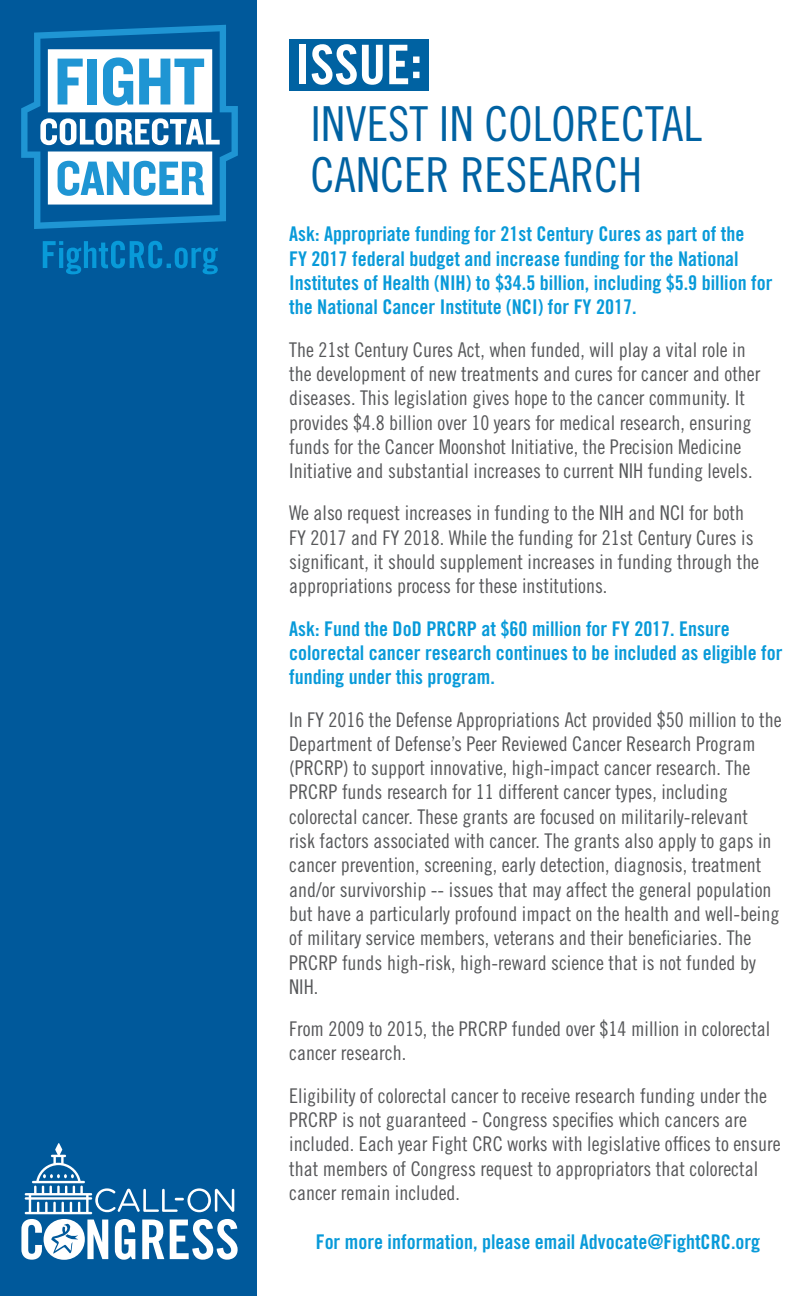
<style>
.page{position:relative;width:810px;height:1296px;background:#fff}
.page>*{position:absolute;margin:0;border:0;box-sizing:border-box;transform-origin:0 0}
.t1{font:54.68px "Trade Gothic LT Std Bd Cn 20";color:#fff}
.t2{font:48.15px/50.9px "Trade Gothic LT Std Cn 18";color:#0062a2}
.t3{font:20.25px/24.3px "Trade Gothic LT Std Cn 18";color:#57585a}
.t4{font:20.25px/24.3px "Trade Gothic LT Std Bd Cn 20";color:#089ad9}
</style>
<div class="page">
<div style="left:0;top:0;width:257px;height:1296px;background:#00599b"></div>
<svg style="left:21px;top:1143px;width:217px;height:117px"></svg>
<div style="left:289px;top:40px;width:139px;height:51px;background:#0062a2"></div>
<svg style="left:21px;top:25px;width:217px;height:204px"></svg>
<svg style="left:28px;top:31px;width:204px;height:191px"></svg>
<svg style="left:43px;top:241px;width:175px;height:33px"></svg>
<p class="t1" style="left:295px;top:32px;width:129px">ISSUE:</p>
<p class="t2" style="left:311px;top:98px;width:393px">INVEST IN COLORECTAL<br>CANCER RESEARCH</p>
<p class="t4" style="left:289px;top:222px;width:485px">Ask: Appropriate funding for 21st Century Cures as part of the<br>FY 2017 federal budget and increase funding for the National Institutes of Health (NIH) to $34.5 billion, including $5.9 billion for the National Cancer Institute (NCI) for FY 2017.</p>
<p class="t3" style="left:289px;top:337px;width:473px">The 21st Century Cures Act, when funded, will play a vital role in the development of new treatments and cures for cancer and other diseases. This legislation gives hope to the cancer community. It provides $4.8 billion over 10 years for medical research, ensuring funds for the Cancer Moonshot Initiative, the Precision Medicine Initiative and substantial increases to current NIH funding levels.</p>
<p class="t3" style="left:289px;top:501px;width:472px">We also request increases in funding to the NIH and NCI for both FY 2017 and FY 2018. While the funding for 21st Century Cures is significant, it should supplement increases in funding through the appropriations process for these institutions.</p>
<p class="t4" style="left:289px;top:616px;width:495px">Ask: Fund the DoD PRCRP at $60 million for FY 2017. Ensure colorectal cancer research continues to be included as eligible for funding under this program.</p>
<p class="t3" style="left:289px;top:707px;width:494px">In FY 2016 the Defense Appropriations Act provided $50 million to the Department of Defense’s Peer Reviewed Cancer Research Program (PRCRP) to support innovative, high-impact cancer research. The PRCRP funds research for 11 different cancer types, including colorectal cancer. These grants are focused on militarily-relevant<br>risk factors associated with cancer. The grants also apply to gaps in cancer prevention, screening, early detection, diagnosis, treatment and/or survivorship -- issues that may affect the general population but have a particularly profound impact on the health and well-being of military service members, veterans and their beneficiaries. The PRCRP funds high-risk, high-reward science that is not funded by NIH.</p>
<p class="t3" style="left:289px;top:1017px;width:483px">From 2009 to 2015, the PRCRP funded over $14 million in colorectal cancer research.</p>
<p class="t3" style="left:289px;top:1083px;width:493px">Eligibility of colorectal cancer to receive research funding under the PRCRP is not guaranteed - Congress specifies which cancers are included. Each year Fight CRC works with legislative offices to ensure that members of Congress request to appropriators that colorectal cancer remain included.</p>
<p class="t4" style="left:316px;top:1229px;width:446px">For more information, please email Advocate@FightCRC.org</p>
</div>
